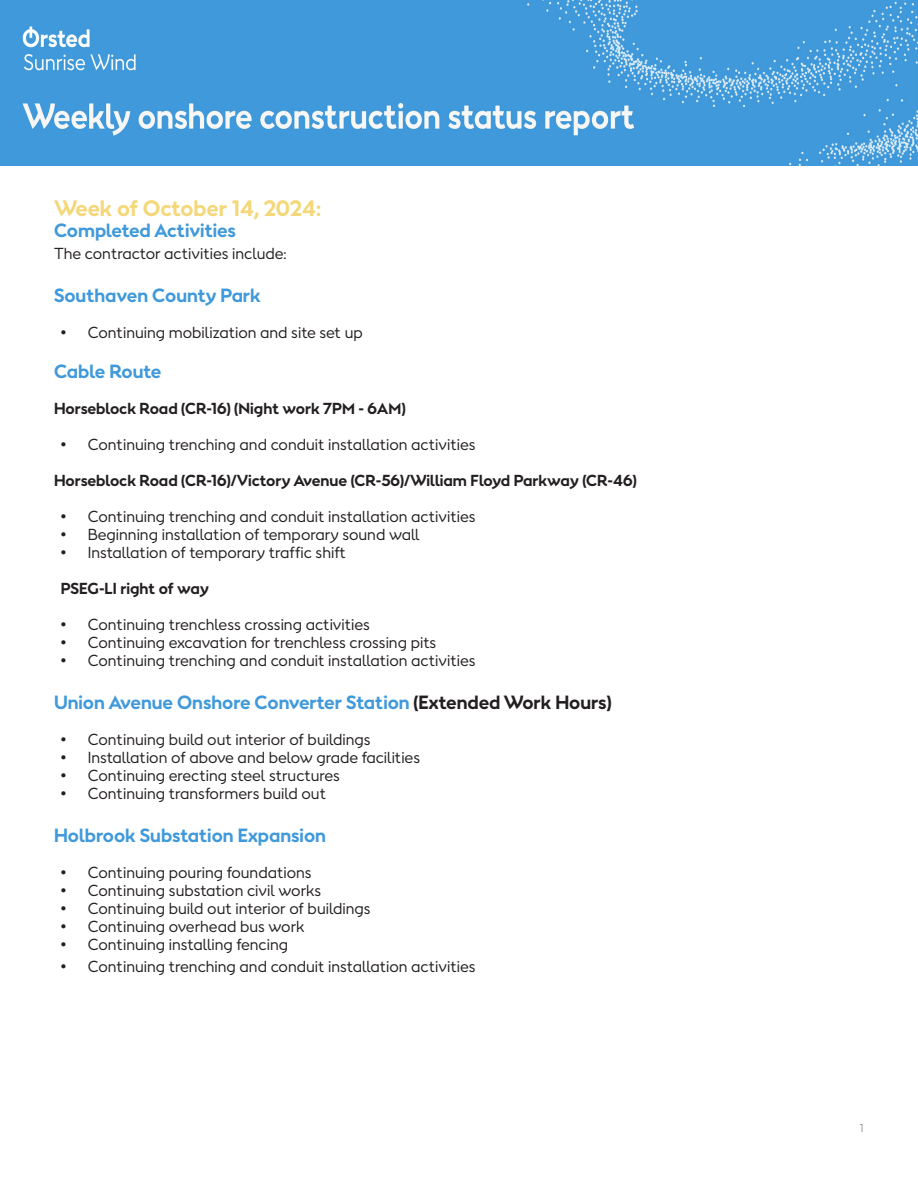
<style>
.page{position:relative;width:918px;height:1188px;background:#fff}
.page>*{position:absolute;margin:0;border:0;box-sizing:border-box;transform-origin:0 0}
.t1{font:700 21px "Orsted Sans";letter-spacing:-.005em;color:#f3d779}
.t2{font:700 18px "Orsted Sans";color:#4099da}
.t3{font:15px "Orsted Sans";color:#231f20}
.t4{font:700 15px "Orsted Sans";color:#231f20}
.t5{font:100 12px "Cera Pro";color:#231f20}
.s1{color:#231f20}
</style>
<div class="page">
<img style="left:0;top:0;width:918px;height:165px">
<p class="t1" style="left:54px;top:194px;width:269px">Week of October 14, 2024:</p>
<p class="t2" style="left:54px;top:218px;width:183px">Completed Activities</p>
<p class="t3" style="left:54px;top:243px;width:234px">The contractor activities include:</p>
<p class="t2" style="left:54px;top:283px;width:208px">Southaven County Park</p>
<p class="t3" style="left:61px;top:322px;width:304px">• Continuing mobilization and site set up</p>
<p class="t2" style="left:54px;top:359px;width:109px">Cable Route</p>
<p class="t4" style="left:54px;top:398px;width:353px">Horseblock Road (CR-16) (Night work 7PM - 6AM)</p>
<p class="t3" style="left:61px;top:434px;width:416px">• Continuing trenching and conduit installation activities</p>
<p class="t4" style="left:54px;top:470px;width:584px">Horseblock Road (CR-16)/Victory Avenue (CR-56)/William Floyd Parkway (CR-46)</p>
<p class="t3" style="left:61px;top:506px;width:416px">• Continuing trenching and conduit installation activities</p>
<p class="t3" style="left:61px;top:524px;width:361px">• Beginning installation of temporary sound wall</p>
<p class="t3" style="left:61px;top:542px;width:287px">• Installation of temporary traffic shift</p>
<p class="t4" style="left:61px;top:578px;width:150px">PSEG-LI right of way</p>
<p class="t3" style="left:61px;top:614px;width:311px">• Continuing trenchless crossing activities</p>
<p class="t3" style="left:61px;top:632px;width:377px">• Continuing excavation for trenchless crossing pits</p>
<p class="t3" style="left:61px;top:650px;width:416px">• Continuing trenching and conduit installation activities</p>
<p class="t2" style="left:54px;top:690px;width:559px">Union Avenue Onshore Converter Station <span class="s1">(Extended Work Hours)</span></p>
<p class="t3" style="left:61px;top:729px;width:311px">• Continuing build out interior of buildings</p>
<p class="t3" style="left:61px;top:747px;width:361px">• Installation of above and below grade facilities</p>
<p class="t3" style="left:61px;top:765px;width:281px">• Continuing erecting steel structures</p>
<p class="t3" style="left:61px;top:783px;width:267px">• Continuing transformers build out</p>
<p class="t2" style="left:54px;top:823px;width:273px">Holbrook Substation Expansion</p>
<p class="t3" style="left:61px;top:862px;width:253px">• Continuing pouring foundations</p>
<p class="t3" style="left:61px;top:880px;width:262px">• Continuing substation civil works</p>
<p class="t3" style="left:61px;top:898px;width:311px">• Continuing build out interior of buildings</p>
<p class="t3" style="left:61px;top:916px;width:245px">• Continuing overhead bus work</p>
<p class="t3" style="left:61px;top:934px;width:229px">• Continuing installing fencing</p>
<p class="t3" style="left:61px;top:956px;width:416px">• Continuing trenching and conduit installation activities</p>
<p class="t5" style="left:860px;top:1120px;width:6px">1</p>
</div>
